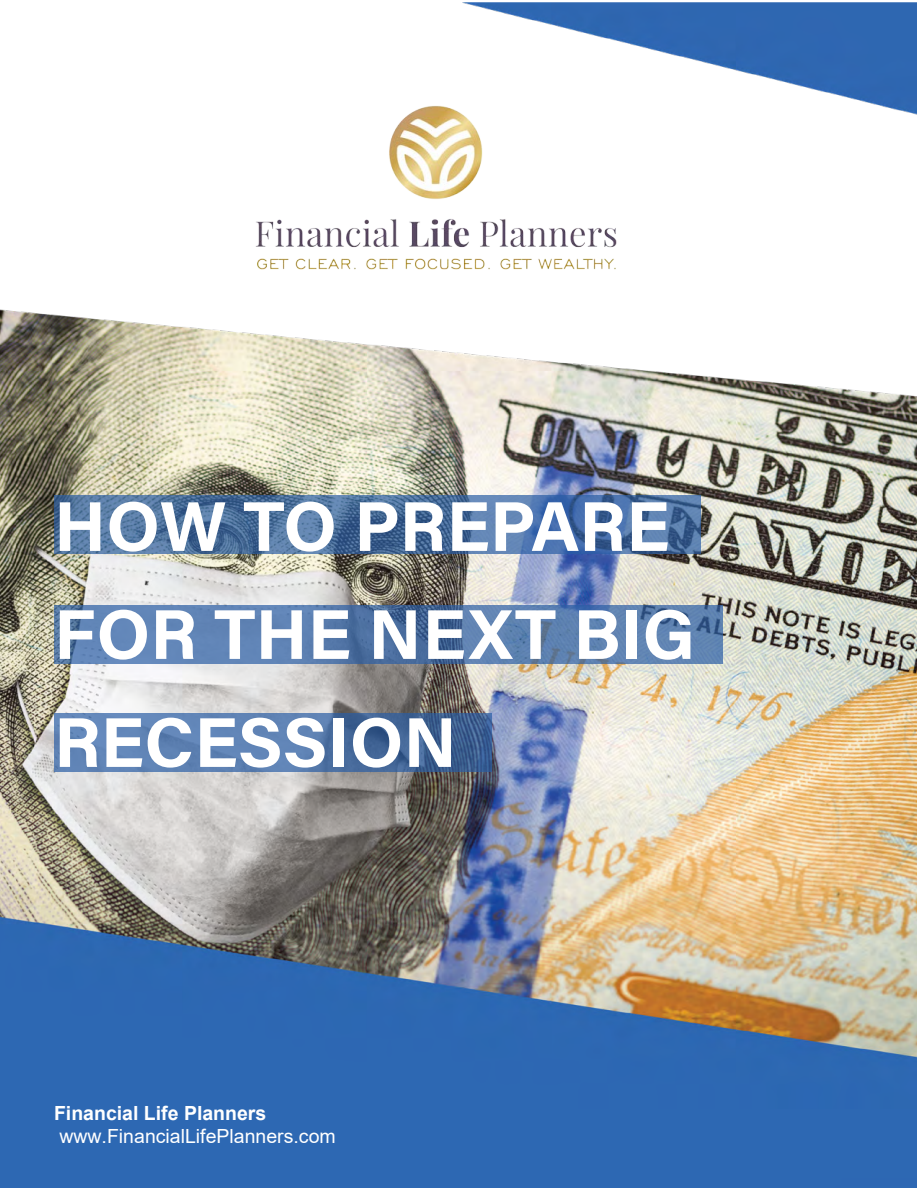
<style>
.page{position:relative;width:918px;height:1188px;background:#fff}
.page>*{position:absolute;margin:0;border:0;box-sizing:border-box;transform-origin:0 0}
.t1{font:700 70.5px/108px "Acumin Pro";color:#fff}
.t2{font:19.5px "Arial";color:#fff}
.t3{font:700 19.5px "Arial";color:#fff}
</style>
<div class="page">
<img style="left:0;top:2px;width:917px;height:1186px">
<svg style="left:55px;top:496px;width:646px;height:58px;background:#4b6f9f"></svg>
<svg style="left:55px;top:605px;width:668px;height:59px;background:#597cac"></svg>
<svg style="left:55px;top:713px;width:437px;height:59px;background:#5376a8"></svg>
<img style="left:255px;top:105px;width:362px;height:164px">
<p class="t1" style="left:54px;top:469px;width:643px">HOW TO PREPARE<br>FOR THE NEXT BIG<br>RECESSION</p>
<p class="t3" style="left:54px;top:1100px;width:214px">Financial Life Planners</p>
<p class="t2" style="left:59px;top:1123px;width:278px">www.FinancialLifePlanners.com</p>
</div>
